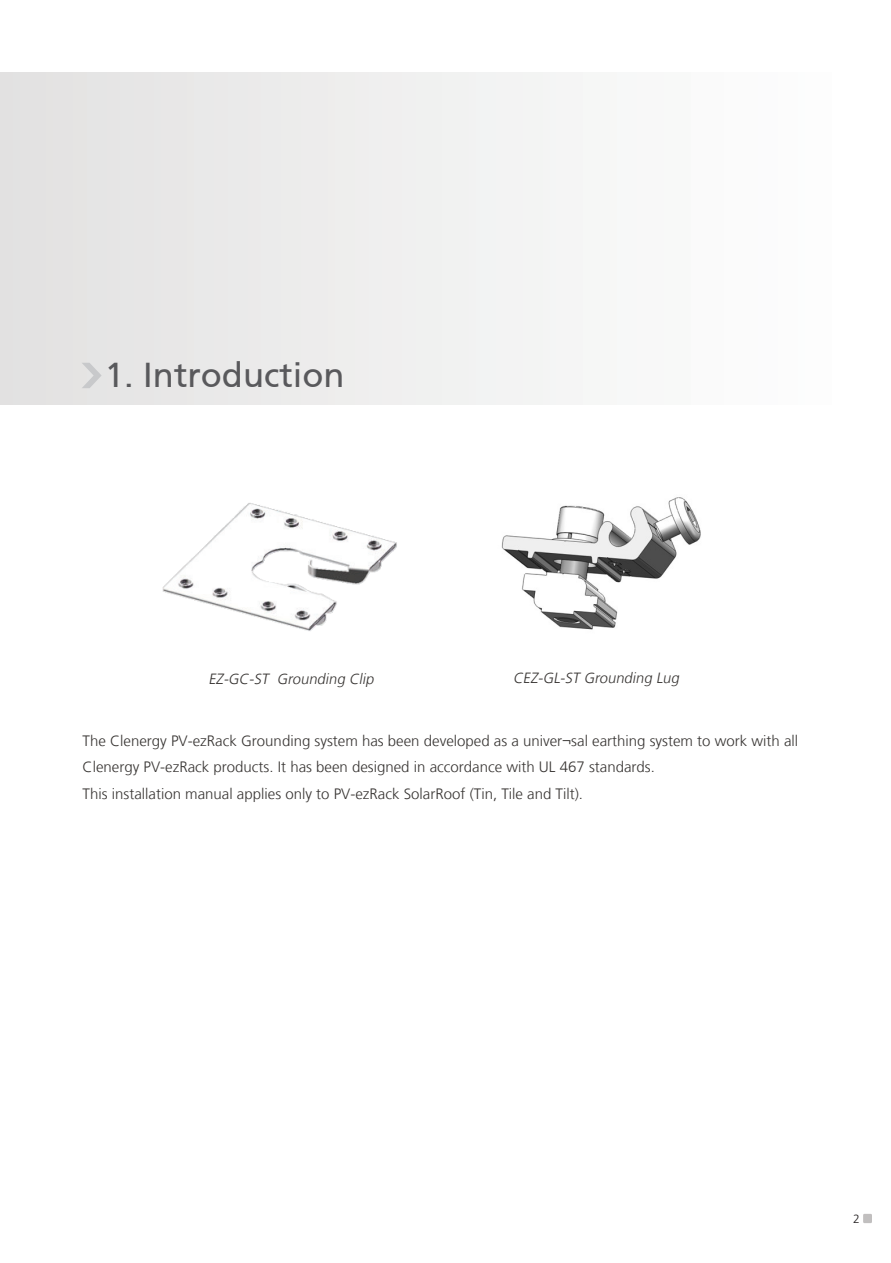
<style>
.page{position:relative;width:891px;height:1263px;background:#fff}
.page>*{position:absolute;margin:0;border:0;box-sizing:border-box;transform-origin:0 0}
.t1{font:34.5px "Frutiger CE";color:#59595c}
.t2{font:300 15px/26.2px "Frutiger LT";color:#373432}
.t3{font:italic 300 14.7px "Frutiger LT";color:#373432}
.t4{font:300 12px "Frutiger LT";color:#231f20}
</style>
<div class="page">
<div style="left:0;top:72px;width:851px;height:332px;background:linear-gradient(to right,#e2e1e1,#feffff)"></div>
<svg style="left:82px;top:363px;width:20px;height:25px"></svg>
<div style="left:862px;top:1214px;width:9px;height:9px;background:#c1bfbf"></div>
<img style="left:162px;top:503px;width:235px;height:128px">
<img style="left:501px;top:497px;width:200px;height:133px">
<h1 class="t1" style="left:105px;top:355px;width:241px">1. Introduction</h1>
<p class="t3" style="left:208px;top:671px;width:170px">EZ-GC-ST Grounding Clip</p>
<p class="t3" style="left:513px;top:669px;width:170px">CEZ-GL-ST Grounding Lug</p>
<p class="t2" style="left:83px;top:728px;width:716px">The Clenergy PV-ezRack Grounding system has been developed as a univer¬sal earthing system to work with all<br>Clenergy PV-ezRack products. It has been designed in accordance with UL 467 standards.<br>This installation manual applies only to PV-ezRack SolarRoof (Tin, Tile and Tilt).</p>
<p class="t4" style="left:852px;top:1212px;width:8px">2</p>
</div>
